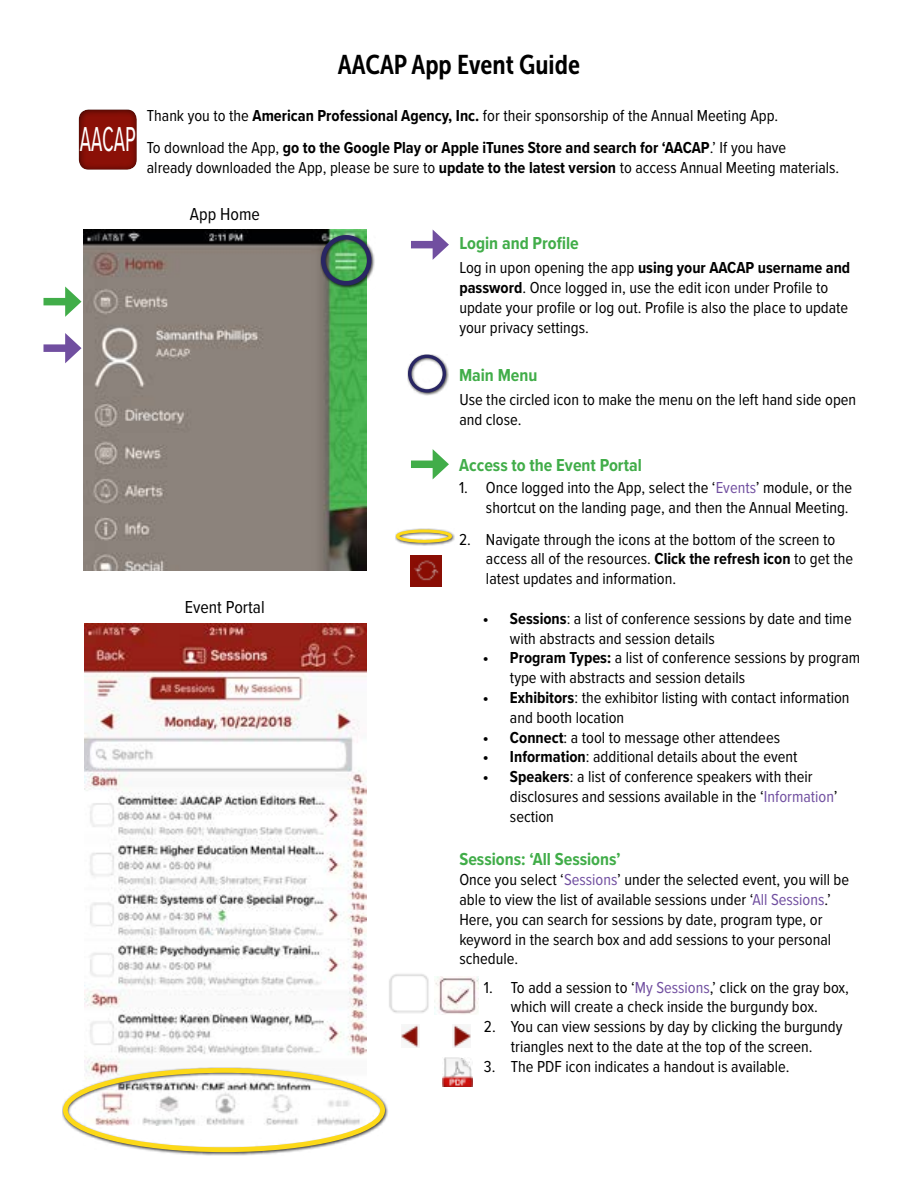
<style>
.page{position:relative;width:918px;height:1188px;background:#fff}
.page>*{position:absolute;margin:0;border:0;box-sizing:border-box;transform-origin:0 0}
.t1{font:35.85px "Proxima Nova Cond";color:#fff;scale:.62 1}
.t2{font:27px "Museo Sans Cond 700";color:#000}
.t3{font:700 18px "Proxima Nova Cond";color:#41ad49}
.t4{font:18px "Proxima Nova Cond";color:#000}
.t5{font:16.5px/19.8px "Proxima Nova Cond";color:#000}
.t6{font:700 16.5px/31.8px "Proxima Nova Cond";color:#000}
.s1{font-weight:400}
.s2{font-weight:700}
.s3{color:#714fa0}
</style>
<div class="page">
<div style="left:79px;top:109px;width:58px;height:61px;background:#000;opacity:.75"></div>
<img style="left:83px;top:230px;width:283px;height:340px">
<div style="left:320px;top:234px;width:55px;height:55px;background:#000;opacity:.75"></div>
<div style="left:321px;top:235px;width:50px;height:50px;border:4px solid #292663;border-radius:50%"></div>
<img style="left:84px;top:624px;width:282px;height:443px">
<div style="left:407px;top:354px;width:42px;height:42px;background:#000;opacity:.75"></div>
<div style="left:408px;top:355px;width:38px;height:38px;border:3px solid #292663;border-radius:50%"></div>
<div style="left:62px;top:1067px;width:327px;height:88px;background:#000;opacity:.75"></div>
<div style="left:63px;top:1068px;width:322px;height:84px;border:5px solid #fdd918;border-radius:50%"></div>
<div style="left:395px;top:528px;width:60px;height:18px;background:#000;opacity:.75"></div>
<div style="left:396px;top:530px;width:56px;height:13px;border:3px solid #fdd918;border-radius:50%"></div>
<img style="left:389px;top:974px;width:40px;height:39px">
<img style="left:442px;top:1057px;width:31px;height:29px">
<div style="left:411px;top:241px;width:28px;height:7px;background:#714fa0"></div>
<svg style="left:433px;top:230px;width:16px;height:30px"></svg>
<div style="left:44px;top:344px;width:27px;height:8px;background:#714fa0"></div>
<svg style="left:65px;top:333px;width:16px;height:30px"></svg>
<div style="left:411px;top:461px;width:28px;height:7px;background:#41ad49"></div>
<svg style="left:433px;top:449px;width:16px;height:30px"></svg>
<div style="left:44px;top:298px;width:27px;height:7px;background:#41ad49"></div>
<svg style="left:65px;top:286px;width:16px;height:31px"></svg>
<img style="left:435px;top:976px;width:43px;height:38px">
<img style="left:453px;top:1025px;width:18px;height:23px">
<img style="left:402px;top:1025px;width:17px;height:23px">
<img style="left:410px;top:555px;width:32px;height:31px">
<h1 class="t1" style="left:80px;top:118px;width:92px">AACAP</h1>
<h2 class="t2" style="left:338px;top:50px;width:244px">AACAP App Event Guide</h2>
<p class="t6" style="left:147px;top:100px;width:641px"><span class="s1">Thank you to the</span> American Professional Agency, Inc. <span class="s1">for their sponsorship of the Annual Meeting App.<br>To download the App,</span> go to the Google Play or Apple iTunes Store and search for ‘AACAP<span class="s1">.’ If you have</span></p>
<p class="t5" style="left:147px;top:158px;width:694px">already downloaded the App, please be sure to <span class="s2">update to the latest version</span> to access Annual Meeting materials.</p>
<p class="t4" style="left:190px;top:203px;width:71px">App Home</p>
<p class="t3" style="left:459px;top:232px;width:121px">Login and Profile</p>
<p class="t5" style="left:459px;top:258px;width:392px">Log in upon opening the app <span class="s2">using your AACAP username and password</span>. Once logged in, use the edit icon under Profile to update your profile or log out. Profile is also the place to update your privacy settings.</p>
<p class="t4" style="left:185px;top:597px;width:81px">Event Portal</p>
<p class="t3" style="left:459px;top:364px;width:80px">Main Menu</p>
<p class="t5" style="left:459px;top:390px;width:398px">Use the circled icon to make the menu on the left hand side open and close.</p>
<p class="t3" style="left:459px;top:455px;width:184px">Access to the Event Portal</p>
<p class="t5" style="left:459px;top:478px;width:395px;text-align:right">1. Once logged into the App, select the ‘<span class="s3">Events</span>’ module, or the shortcut on the landing page, and then the Annual Meeting.</p>
<p class="t5" style="left:486px;top:529px;width:369px;text-indent:-27px">2. Navigate through the icons at the bottom of the screen to access all of the resources. <span class="s2">Click the refresh icon</span> to get the latest updates and information.</p>
<p class="t5" style="left:510px;top:609px;width:343px;text-indent:-27px"><span class="s2">• Sessions</span>: a list of conference sessions by date and time with abstracts and session details</p>
<p class="t5" style="left:510px;top:648px;width:352px;text-indent:-27px"><span class="s2">• Program Types:</span> a list of conference sessions by program type with abstracts and session details</p>
<p class="t5" style="left:510px;top:688px;width:341px;text-indent:-27px"><span class="s2">• Exhibitors</span>: the exhibitor listing with contact information and booth location</p>
<p class="t5" style="left:483px;top:727px;width:299px"><span class="s2">• Connect</span>: a tool to message other attendees</p>
<p class="t5" style="left:483px;top:747px;width:316px"><span class="s2">• Information</span>: additional details about the event</p>
<p class="t5" style="left:510px;top:767px;width:329px;text-indent:-27px"><span class="s2">• Speakers</span>: a list of conference speakers with their disclosures and sessions available in the ‘<span class="s3">Information</span>’ section</p>
<p class="t3" style="left:459px;top:849px;width:163px">Sessions: ‘All Sessions’</p>
<p class="t5" style="left:459px;top:870px;width:391px">Once you select ‘<span class="s3">Sessions</span>’ under the selected event, you will be able to view the list of available sessions under ‘<span class="s3">All Sessions</span>.’ Here, you can search for sessions by date, program type, or keyword in the search box and add sessions to your personal schedule.</p>
<p class="t5" style="left:484px;top:977px;width:367px;text-align:center">1. To add a session to ‘<span class="s3">My Sessions</span>,’ click on the gray box, which will create a check inside the burgundy box.</p>
<p class="t5" style="left:484px;top:1017px;width:360px;text-align:center">2. You can view sessions by day by clicking the burgundy triangles next to the date at the top of the screen.</p>
<p class="t5" style="left:484px;top:1057px;width:307px">3. The PDF icon indicates a handout is available.</p>
</div>
